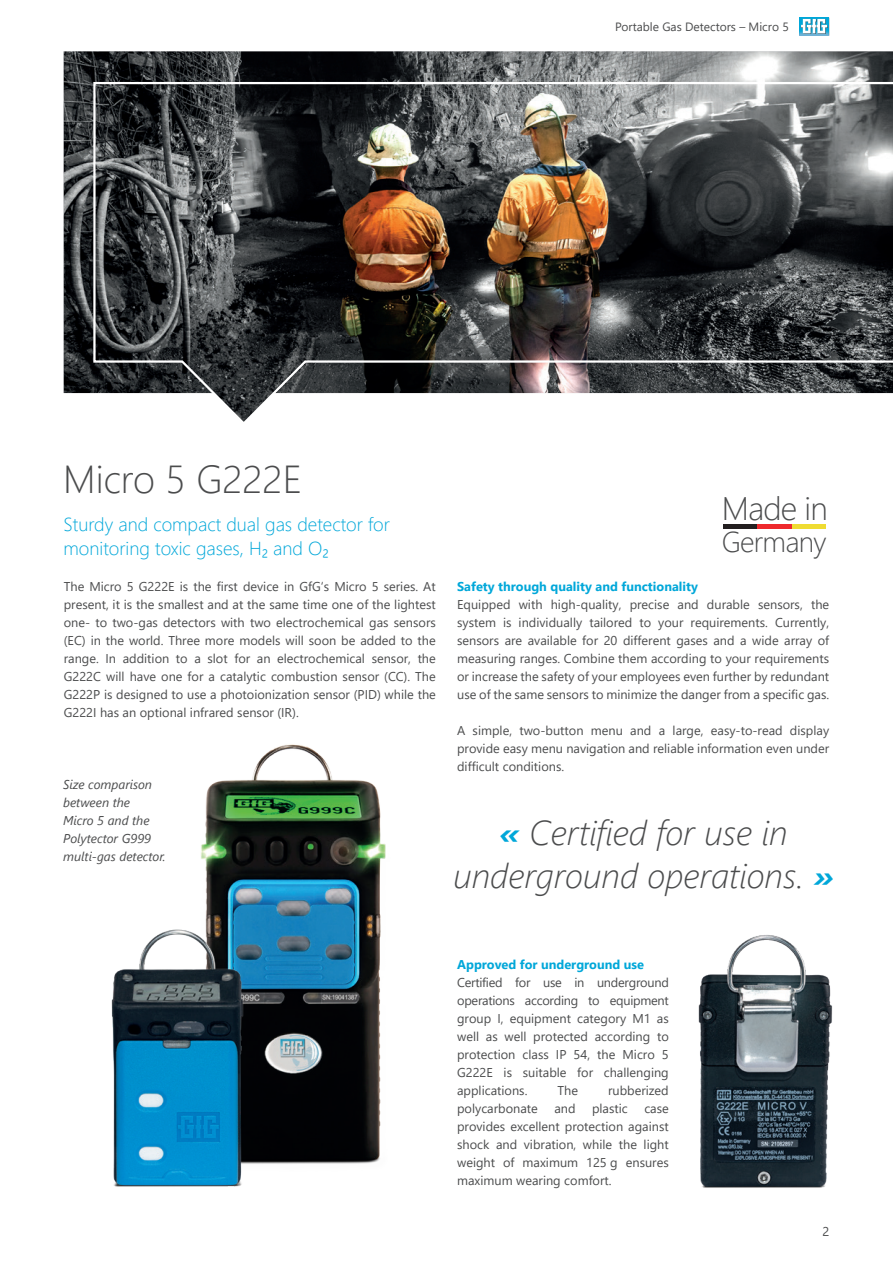
<style>
.page{position:relative;width:893px;height:1263px;background:#fff}
.page>*{position:absolute;margin:0;border:0;box-sizing:border-box;transform-origin:0 0}
.t1{font:300 39px "Segoe UI";color:#4b4c4d}
.t2{font:italic 300 34.5px/43.5px "Segoe UI";color:#4b4c4d;text-align:center}
.t3{font:300 32.55px "Segoe UI";letter-spacing:-.025em;color:#4b4c4d}
.t4{font:300 28.65px "Segoe UI";letter-spacing:-.025em;color:#4b4c4d}
.t5{font:300 18.75px/24px "Segoe UI";color:#00a7d9}
.t6{font:12.75px/18px "Segoe UI";color:#4b4c4d;text-align:justify}
.t7{font:italic 12.75px/18px "Segoe UI";color:#4b4c4d}
.t8{font:700 12.75px "Segoe UI";color:#00a7d9}
.t9{font:12px "Segoe UI";color:#4b4c4d}
.s1{font-weight:700;color:#00a7d9}
</style>
<div class="page">
<img style="left:64px;top:51px;width:829px;height:343px">
<svg style="left:92px;top:81px;width:801px;height:341px;background:#5a5755"></svg>
<svg style="left:799px;top:17px;width:30px;height:19px"></svg>
<div style="left:723px;top:524px;width:34px;height:5px;background:#231f20"></div>
<div style="left:792px;top:524px;width:34px;height:5px;background:#efdc32"></div>
<div style="left:757px;top:524px;width:35px;height:5px;background:#ee292d"></div>
<img style="left:201px;top:744px;width:185px;height:420px">
<img style="left:698px;top:935px;width:135px;height:253px">
<img style="left:111px;top:922px;width:143px;height:265px">
<p class="t9" style="left:615px;top:15px;width:175px">Portable Gas Detectors – Micro 5</p>
<h1 class="t1" style="left:63px;top:443px;width:241px">Micro 5 G222E</h1>
<h3 class="t5" style="left:64px;top:510px;width:328px">Sturdy and compact dual gas detector for monitoring toxic gases, H₂ and O₂</h3>
<p class="t6" style="left:64px;top:576px;width:374px">The Micro 5 G222E is the first device in GfG‘s Micro 5 series. At present, it is the smallest and at the same time one of the lightest one- to two-gas detectors with two electrochemical gas sensors (EC) in the world. Three more models will soon be added to the range. In addition to a slot for an electrochemical sensor, the G222C will have one for a catalytic combustion sensor (CC). The G222P is designed to use a photoionization sensor (PID) while the G222I has an optional infrared sensor (IR).</p>
<p class="t7" style="left:63px;top:773px;width:104px">Size comparison between the<br>Micro 5 and the<br>Polytector G999 multi-gas detector.</p>
<h3 class="t3" style="left:722px;top:478px;width:108px">Made in</h3>
<h3 class="t4" style="left:722px;top:515px;width:106px">Germany</h3>
<p class="t8" style="left:457px;top:574px;width:242px">Safety through quality and functionality</p>
<p class="t6" style="left:457px;top:594px;width:374px">Equipped with high-quality, precise and durable sensors, the system is individually tailored to your requirements. Currently, sensors are available for 20 different gases and a wide array of measuring ranges. Combine them according to your requirements or increase the safety of your employees even further by redundant use of the same sensors to minimize the danger from a specific gas.</p>
<p class="t6" style="left:457px;top:720px;width:374px">A simple, two-button menu and a large, easy-to-read display provide easy menu navigation and reliable information even under difficult conditions.</p>
<h2 class="t2" style="left:453px;top:805px;width:382px"><span class="s1">«</span> Certified for use in underground operations. <span class="s1">»</span></h2>
<p class="t8" style="left:457px;top:952px;width:188px">Approved for underground use</p>
<p class="t6" style="left:457px;top:972px;width:213px">Certified for use in underground operations according to equipment group I, equipment category M1 as well as well protected according to protection class IP 54, the Micro 5<br>G222E is suitable for challenging applications.</p>
<p class="t6" style="left:557px;top:1080px;width:22px">The</p>
<p class="t6" style="left:608px;top:1080px;width:62px">rubberized</p>
<p class="t6" style="left:457px;top:1098px;width:82px">polycarbonate</p>
<p class="t6" style="left:554px;top:1098px;width:23px">and</p>
<p class="t6" style="left:592px;top:1098px;width:37px">plastic</p>
<p class="t6" style="left:457px;top:1098px;width:213px;text-indent:187px">case provides excellent protection against shock and vibration, while the light weight of maximum 125 g ensures maximum wearing comfort.</p>
<p class="t6" style="left:822px;top:1221px;width:8px">2</p>
</div>
